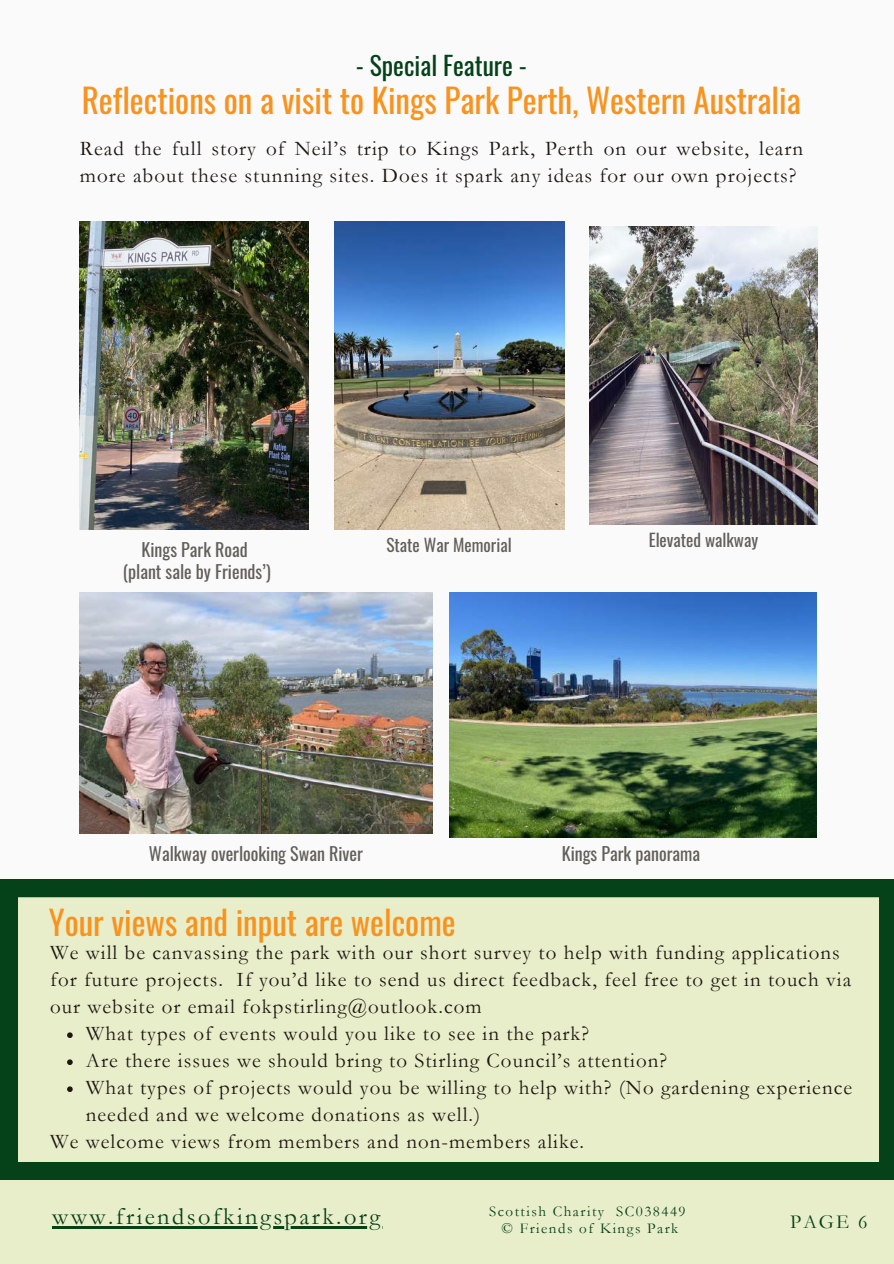
<style>
.page{position:relative;width:894px;height:1264px;background:#fff}
.page>*{position:absolute;margin:0;border:0;box-sizing:border-box;transform-origin:0 0}
.t1{font:33.15px "Oswald";color:#f7931e}
.t2{font:33px "Oswald";color:#f7931e}
.t3{font:25.65px "Oswald";color:#054119}
.t4{font:24.3px "Garamond";letter-spacing:.1em;color:#054119}
.t5{font:21px/27px "Garamond";letter-spacing:.05em;color:#1d1611}
.t6{font:19.8px "Garamond";color:#054119}
.t7{font:18px/21.3px "Oswald";color:#625e5a;text-align:center}
.t8{font:17.25px "Oswald";color:#625e5a}
.t9{font:15px/16.8px "Garamond";letter-spacing:.1em;color:#054119;text-align:center}
</style>
<div class="page">
<div style="left:0;top:0;width:893px;height:1263px;background:#fafafa"></div>
<div style="left:0;top:1176px;width:893px;height:87px;background:#e9eeca"></div>
<hr style="left:52px;top:1226px;width:330px;height:2px;background:#054119">
<img style="left:80px;top:222px;width:228px;height:307px">
<img style="left:449px;top:592px;width:366px;height:245px">
<img style="left:589px;top:226px;width:227px;height:298px">
<img style="left:334px;top:222px;width:230px;height:307px">
<img style="left:80px;top:592px;width:352px;height:241px">
<svg style="left:0;top:879px;width:893px;height:300px;background:#c6d4af"></svg>
<svg style="left:67px;top:1032px;width:6px;height:6px"></svg>
<svg style="left:67px;top:1059px;width:6px;height:6px"></svg>
<svg style="left:67px;top:1086px;width:6px;height:6px"></svg>
<p class="t3" style="left:355px;top:45px;width:173px">- Special Feature -</p>
<h1 class="t1" style="left:82px;top:74px;width:720px">Reflections on a visit to Kings Park Perth, Western Australia</h1>
<p class="t5" style="left:80px;top:136px;width:724px">Read the full story of Neil’s trip to Kings Park, Perth on our website, learn more about these stunning sites. Does it spark any ideas for our own projects?</p>
<p class="t7" style="left:123px;top:538px;width:149px">Kings Park Road (plant sale by Friends’)</p>
<p class="t8" style="left:386px;top:531px;width:127px">State War Memorial</p>
<p class="t8" style="left:648px;top:527px;width:111px">Elevated walkway</p>
<p class="t7" style="left:149px;top:842px;width:215px">Walkway overlooking Swan River</p>
<p class="t7" style="left:561px;top:842px;width:140px">Kings Park panorama</p>
<h2 class="t2" style="left:49px;top:896px;width:408px">Your views and input are welcome</h2>
<p class="t5" style="left:50px;top:939px;width:790px">We will be canvassing the park with our short survey to help with funding applications</p>
<p class="t5" style="left:50px;top:966px;width:802px">for future projects. If you’d like to send us direct feedback, feel free to get in touch via</p>
<p class="t5" style="left:50px;top:993px;width:433px">our website or email fokpstirling@outlook.com</p>
<p class="t5" style="left:86px;top:1020px;width:504px">What types of events would you like to see in the park?</p>
<p class="t5" style="left:86px;top:1047px;width:582px">Are there issues we should bring to Stirling Council’s attention?</p>
<p class="t5" style="left:86px;top:1074px;width:767px">What types of projects would you be willing to help with? (No gardening experience</p>
<p class="t5" style="left:86px;top:1101px;width:396px">needed and we welcome donations as well.)</p>
<p class="t5" style="left:50px;top:1128px;width:535px">We welcome views from members and non-members alike.</p>
<p class="t9" style="left:489px;top:1203px;width:198px">Scottish Charity SC038449 © Friends of Kings Park</p>
<p class="t4" style="left:52px;top:1202px;width:329px">www.friendsofkingspark.org</p>
<p class="t6" style="left:790px;top:1210px;width:79px">PAGE 6</p>
</div>
